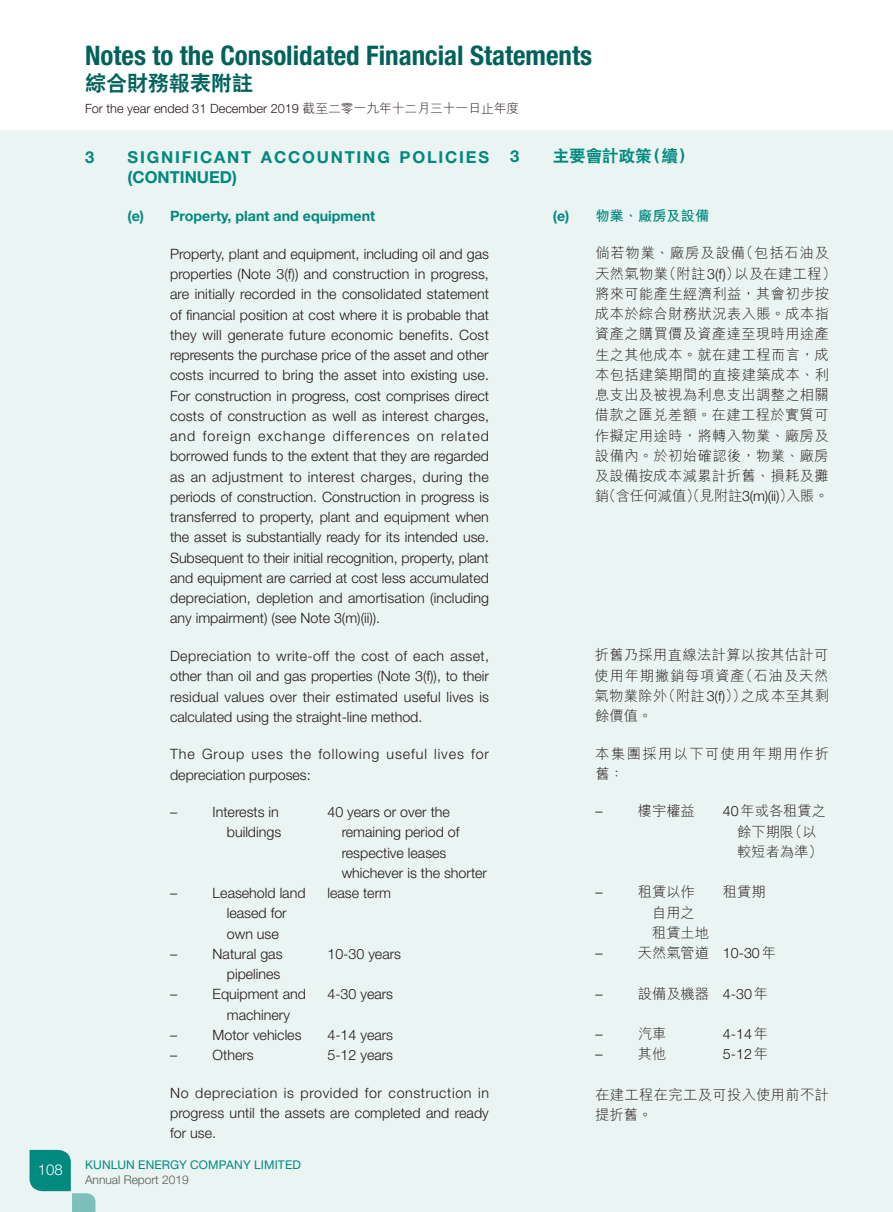
<style>
.page{position:relative;width:893px;height:1212px;background:#fff}
.page>*{position:absolute;margin:0;border:0;box-sizing:border-box;transform-origin:0 0}
.t1{font:700 condensed 27px "Helvetica Neue LT Std";color:#00625a}
.t2{font:800 21px "C Hei 2 HK";color:#00625a}
.t3{font:700 16.5px/20.2px "Helvetica Neue LT Std";letter-spacing:.11em;color:#00897e}
.t4{font:800 16.5px "C Hei 2 HK";color:#00897e}
.t5{font:300 15px "Helvetica Neue LT Std";color:#fff}
.t6{font:300 14.25px/20.2px "Helvetica Neue LT Std";color:#231916;text-align:justify}
.t7{font:300 14.25px/20.2px "M Hei HK";letter-spacing:.03em;color:#231916}
.t8{font:300 14.25px/20.2px "Helvetica Neue LT Std";letter-spacing:.065em;color:#231916}
.t9{font:700 14.25px "Helvetica Neue LT Std";color:#00897e}
.t10{font:300 14.25px/20.2px "M Hei HK";color:#231916}
.t11{font:300 14.25px/20.2px "M Hei HK";letter-spacing:.1em;color:#231916}
.t12{font:700 14.25px "M Hei HK";color:#00897e}
.t13{font:300 12.75px "Helvetica Neue LT Std";color:#231916}
.t14{font:12px "Helvetica Neue LT Std";letter-spacing:.01em;color:#00897e}
.t15{font:300 12px "Helvetica Neue LT Std";color:#595857}
.s1{font-family:"M Hei HK"}
.s2{font-family:"Helvetica Neue LT Std"}
</style>
<div class="page">
<div style="left:0;top:131px;width:892px;height:1081px;background:#e9f4f3"></div>
<svg style="left:30px;top:1150px;width:65px;height:62px"></svg>
<p class="t5" style="left:38px;top:1161px;width:27px">108</p>
<h1 class="t1" style="left:85px;top:39px;width:508px">Notes to the Consolidated Financial Statements</h1>
<h2 class="t2" style="left:85px;top:73px;width:169px">綜合財務報表附註</h2>
<p class="t13" style="left:85px;top:101px;width:436px">For the year ended 31 December 2019 <span class="s1">截至二零一九年十二月三十一日止年度</span></p>
<p class="t3" style="left:85px;top:146px;width:11px">3</p>
<p class="t3" style="left:128px;top:146px;width:363px">SIGNIFICANT ACCOUNTING POLICIES (CONTINUED)</p>
<p class="t9" style="left:128px;top:208px;width:249px">(e) Property, plant and equipment</p>
<p class="t6" style="left:170px;top:243px;width:321px">Property, plant and equipment, including oil and gas properties (Note 3(f)) and construction in progress, are initially recorded in the consolidated statement of financial position at cost where it is probable that they will generate future economic benefits. Cost represents the purchase price of the asset and other costs incurred to bring the asset into existing use.<br>For construction in progress, cost comprises direct costs of construction as well as interest charges, and foreign exchange differences on related borrowed funds to the extent that they are regarded as an adjustment to interest charges, during the periods of construction. Construction in progress is transferred to property, plant and equipment when the asset is substantially ready for its intended use.<br>Subsequent to their initial recognition, property, plant and equipment are carried at cost less accumulated depreciation, depletion and amortisation (including any impairment) (see Note 3(m)(ii)).</p>
<p class="t6" style="left:170px;top:645px;width:321px">Depreciation to write-off the cost of each asset, other than oil and gas properties (Note 3(f)), to their residual values over their estimated useful lives is calculated using the straight-line method.</p>
<p class="t8" style="left:170px;top:744px;width:320px">The Group uses the following useful lives for depreciation purposes:</p>
<p class="t6" style="left:170px;top:801px;width:9px">–</p>
<p class="t6" style="left:213px;top:801px;width:68px">Interests in</p>
<p class="t6" style="left:327px;top:801px;width:124px">40 years or over the</p>
<p class="t6" style="left:227px;top:822px;width:56px">buildings</p>
<p class="t6" style="left:342px;top:822px;width:147px;text-align:left">remaining period of respective leases whichever is the shorter</p>
<p class="t6" style="left:170px;top:882px;width:9px">–</p>
<p class="t6" style="left:213px;top:882px;width:94px">Leasehold land</p>
<p class="t6" style="left:327px;top:882px;width:65px">lease term</p>
<p class="t6" style="left:227px;top:903px;width:61px">leased for own use</p>
<p class="t6" style="left:170px;top:943px;width:9px">–</p>
<p class="t6" style="left:213px;top:943px;width:71px">Natural gas</p>
<p class="t6" style="left:327px;top:943px;width:75px">10-30 years</p>
<p class="t6" style="left:227px;top:963px;width:55px">pipelines</p>
<p class="t6" style="left:170px;top:984px;width:9px">–</p>
<p class="t6" style="left:213px;top:984px;width:95px">Equipment and</p>
<p class="t6" style="left:327px;top:984px;width:67px">4-30 years</p>
<p class="t6" style="left:227px;top:1004px;width:65px">machinery</p>
<p class="t6" style="left:170px;top:1024px;width:9px">–</p>
<p class="t6" style="left:213px;top:1024px;width:90px">Motor vehicles</p>
<p class="t6" style="left:327px;top:1024px;width:67px">4-14 years</p>
<p class="t6" style="left:170px;top:1044px;width:9px">–</p>
<p class="t6" style="left:213px;top:1044px;width:43px">Others</p>
<p class="t6" style="left:327px;top:1044px;width:67px">5-12 years</p>
<p class="t6" style="left:170px;top:1082px;width:320px">No depreciation is provided for construction in progress until the assets are completed and ready for use.</p>
<p class="t3" style="left:510px;top:146px;width:11px">3</p>
<p class="t4" style="left:553px;top:148px;width:143px">主要會計政策（續）</p>
<p class="t12" style="left:553px;top:205px;width:158px"><span class="s2">(e)</span> 物業、廠房及設備</p>
<p class="t7" style="left:595px;top:243px;width:243px">倘若物業、廠房及設備（包括石油及天然氣物業（附註<span class="s2">3(f)</span>）以及在建工程）將來可能產生經濟利益，其會初步按成本於綜合財務狀況表入賬。成本指資產之購買價及資產達至現時用途產生之其他成本。就在建工程而言，成本包括建築期間的直接建築成本、利息支出及被視為利息支出調整之相關借款之匯兌差額。在建工程於實質可作擬定用途時，將轉入物業、廠房及設備內。於初始確認後，物業、廠房及設備按成本減累計折舊、損耗及攤銷（含任何減值（）見附註<span class="s2">3(m)(ii)</span>）入賬。</p>
<p class="t7" style="left:595px;top:645px;width:236px;text-align:justify">折舊乃採用直線法計算以按其估計可使用年期撇銷每項資產（石油及天然氣物業除外（附註<span class="s2">3(f)</span>））之成本至其剩餘價值。</p>
<p class="t11" style="left:595px;top:743px;width:235px">本集團採用以下可使用年期用作折舊：</p>
<p class="t6" style="left:595px;top:801px;width:9px">–</p>
<p class="t7" style="left:638px;top:801px;width:58px">樓宇權益</p>
<p class="t10" style="left:737px;top:801px;width:90px;text-indent:-14px"><span class="s2">40</span>年或各租賃之餘下期限（以較短者為準）</p>
<p class="t6" style="left:595px;top:882px;width:9px">–</p>
<p class="t7" style="left:638px;top:882px;width:58px">租賃以作</p>
<p class="t7" style="left:723px;top:882px;width:44px">租賃期</p>
<p class="t7" style="left:652px;top:902px;width:58px">自用之租賃土地</p>
<p class="t6" style="left:595px;top:943px;width:9px">–</p>
<p class="t7" style="left:638px;top:942px;width:140px">天然氣管道 <span class="s2">10-30</span>年</p>
<p class="t6" style="left:595px;top:983px;width:9px">–</p>
<p class="t7" style="left:638px;top:983px;width:132px">設備及機器 <span class="s2">4-30</span>年</p>
<p class="t6" style="left:595px;top:1024px;width:9px">–</p>
<p class="t7" style="left:638px;top:1023px;width:30px">汽車</p>
<p class="t6" style="left:723px;top:1024px;width:47px">4-14<span class="s1">年</span></p>
<p class="t6" style="left:595px;top:1044px;width:9px">–</p>
<p class="t7" style="left:638px;top:1044px;width:30px">其他</p>
<p class="t6" style="left:723px;top:1044px;width:47px">5-12<span class="s1">年</span></p>
<p class="t7" style="left:595px;top:1084px;width:235px">在建工程在完工及可投入使用前不計提折舊。</p>
<p class="t14" style="left:85px;top:1158px;width:217px">KUNLUN ENERGY COMPANY LIMITED</p>
<p class="t15" style="left:85px;top:1172px;width:105px">Annual Report 2019</p>
</div>
